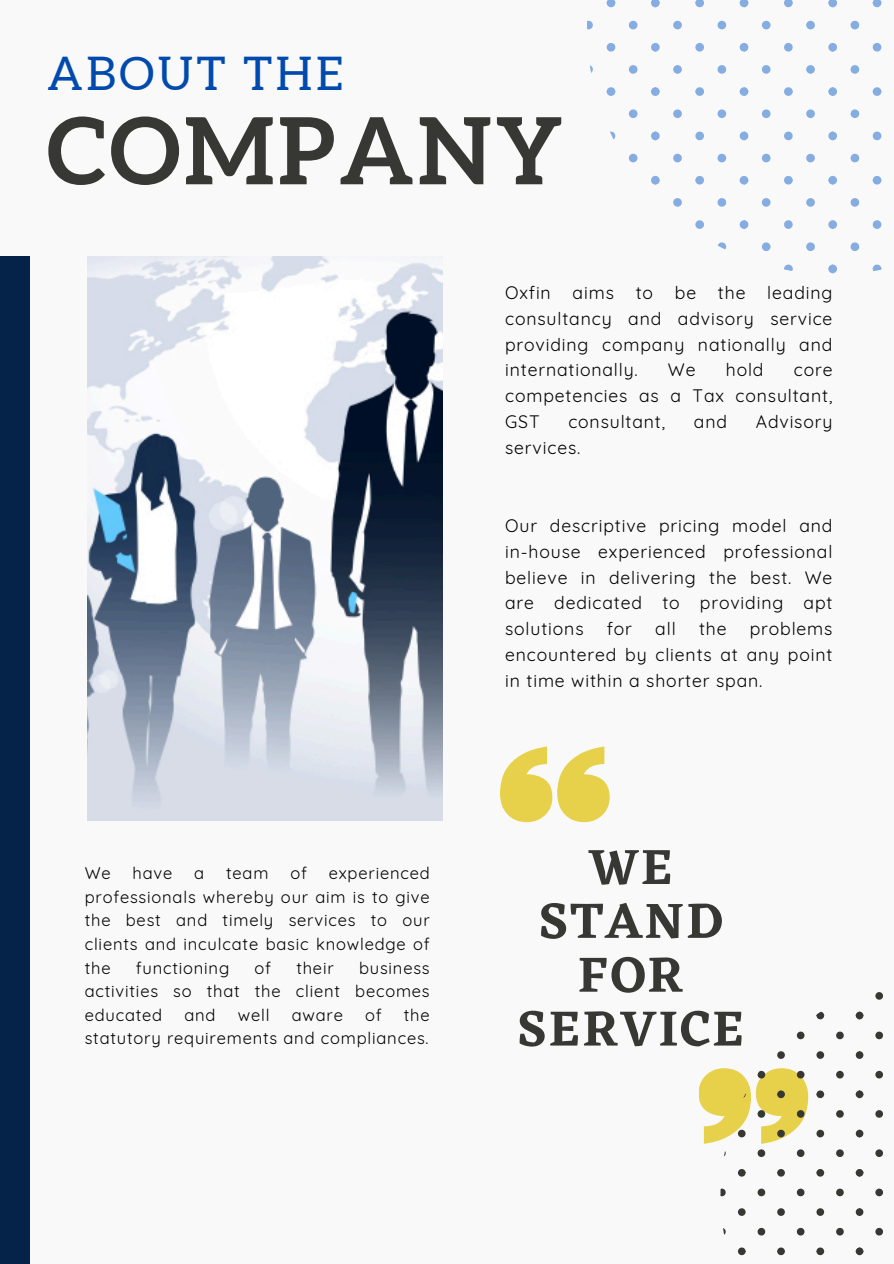
<style>
.page{position:relative;width:894px;height:1264px;background:#fff}
.page>*{position:absolute;margin:0;border:0;box-sizing:border-box;transform-origin:0 0}
.t1{font:700 92.7px "Aleo";letter-spacing:.04em;color:#373734}
.t2{font:600 51.45px/53.8px "Eczar";letter-spacing:.04em;color:#373734;text-align:center}
.t3{font:46.35px "Aleo";letter-spacing:.08em;color:#004aad}
.t4{font:17.55px/25.8px "Quicksand";letter-spacing:.05em;color:#000;text-align:justify}
.t5{font:16.5px/23.7px "Quicksand";letter-spacing:.05em;color:#000;text-align:justify}
</style>
<div class="page">
<div style="left:0;top:0;width:893px;height:1263px;background:#f9f9f9"></div>
<img style="left:87px;top:256px;width:355px;height:564px">
<div style="left:0;top:256px;width:29px;height:1007px;background:#052249"></div>
<svg style="left:872px;top:43px;width:9px;height:9px"></svg>
<svg style="left:850px;top:65px;width:8px;height:9px"></svg>
<svg style="left:850px;top:21px;width:8px;height:8px"></svg>
<svg style="left:872px;top:0;width:9px;height:7px"></svg>
<svg style="left:872px;top:132px;width:9px;height:8px"></svg>
<svg style="left:850px;top:154px;width:8px;height:8px"></svg>
<svg style="left:850px;top:109px;width:8px;height:9px"></svg>
<svg style="left:872px;top:87px;width:9px;height:9px"></svg>
<svg style="left:872px;top:220px;width:9px;height:9px"></svg>
<svg style="left:850px;top:242px;width:8px;height:9px"></svg>
<svg style="left:850px;top:198px;width:8px;height:9px"></svg>
<svg style="left:872px;top:176px;width:9px;height:8px"></svg>
<svg style="left:872px;top:264px;width:9px;height:7px"></svg>
<svg style="left:828px;top:43px;width:8px;height:9px"></svg>
<svg style="left:784px;top:43px;width:8px;height:9px"></svg>
<svg style="left:762px;top:65px;width:8px;height:9px"></svg>
<svg style="left:806px;top:65px;width:8px;height:9px"></svg>
<svg style="left:762px;top:21px;width:8px;height:8px"></svg>
<svg style="left:806px;top:21px;width:8px;height:8px"></svg>
<svg style="left:828px;top:0;width:8px;height:7px"></svg>
<svg style="left:784px;top:0;width:8px;height:7px"></svg>
<svg style="left:828px;top:132px;width:8px;height:8px"></svg>
<svg style="left:784px;top:132px;width:8px;height:8px"></svg>
<svg style="left:762px;top:154px;width:8px;height:8px"></svg>
<svg style="left:806px;top:154px;width:8px;height:8px"></svg>
<svg style="left:762px;top:109px;width:8px;height:9px"></svg>
<svg style="left:806px;top:109px;width:8px;height:9px"></svg>
<svg style="left:828px;top:87px;width:8px;height:9px"></svg>
<svg style="left:784px;top:87px;width:8px;height:9px"></svg>
<svg style="left:828px;top:220px;width:8px;height:9px"></svg>
<svg style="left:784px;top:220px;width:8px;height:9px"></svg>
<svg style="left:762px;top:242px;width:8px;height:9px"></svg>
<svg style="left:806px;top:242px;width:8px;height:9px"></svg>
<svg style="left:762px;top:198px;width:8px;height:9px"></svg>
<svg style="left:806px;top:198px;width:8px;height:9px"></svg>
<svg style="left:828px;top:176px;width:8px;height:8px"></svg>
<svg style="left:784px;top:176px;width:8px;height:8px"></svg>
<svg style="left:828px;top:264px;width:8px;height:9px"></svg>
<svg style="left:784px;top:264px;width:8px;height:7px"></svg>
<svg style="left:739px;top:43px;width:9px;height:9px"></svg>
<svg style="left:695px;top:43px;width:8px;height:9px"></svg>
<svg style="left:673px;top:65px;width:8px;height:9px"></svg>
<svg style="left:717px;top:65px;width:9px;height:9px"></svg>
<svg style="left:673px;top:21px;width:8px;height:8px"></svg>
<svg style="left:717px;top:21px;width:9px;height:8px"></svg>
<svg style="left:739px;top:0;width:9px;height:7px"></svg>
<svg style="left:695px;top:0;width:8px;height:7px"></svg>
<svg style="left:739px;top:132px;width:9px;height:8px"></svg>
<svg style="left:695px;top:132px;width:8px;height:8px"></svg>
<svg style="left:673px;top:154px;width:8px;height:8px"></svg>
<svg style="left:717px;top:154px;width:9px;height:8px"></svg>
<svg style="left:673px;top:109px;width:8px;height:9px"></svg>
<svg style="left:717px;top:109px;width:9px;height:9px"></svg>
<svg style="left:739px;top:87px;width:9px;height:9px"></svg>
<svg style="left:695px;top:87px;width:8px;height:9px"></svg>
<svg style="left:739px;top:220px;width:9px;height:9px"></svg>
<svg style="left:695px;top:220px;width:8px;height:9px"></svg>
<svg style="left:717px;top:242px;width:9px;height:8px"></svg>
<svg style="left:673px;top:198px;width:8px;height:9px"></svg>
<svg style="left:717px;top:198px;width:9px;height:9px"></svg>
<svg style="left:739px;top:176px;width:9px;height:8px"></svg>
<svg style="left:695px;top:176px;width:8px;height:8px"></svg>
<svg style="left:651px;top:43px;width:8px;height:9px"></svg>
<svg style="left:606px;top:43px;width:9px;height:9px"></svg>
<svg style="left:590px;top:65px;width:2px;height:8px"></svg>
<svg style="left:628px;top:65px;width:9px;height:9px"></svg>
<svg style="left:587px;top:21px;width:5px;height:8px"></svg>
<svg style="left:628px;top:21px;width:9px;height:8px"></svg>
<svg style="left:651px;top:0;width:8px;height:7px"></svg>
<svg style="left:606px;top:0;width:9px;height:7px"></svg>
<svg style="left:651px;top:132px;width:8px;height:8px"></svg>
<svg style="left:610px;top:132px;width:5px;height:8px"></svg>
<svg style="left:628px;top:154px;width:9px;height:8px"></svg>
<svg style="left:628px;top:109px;width:9px;height:9px"></svg>
<svg style="left:651px;top:87px;width:8px;height:9px"></svg>
<svg style="left:606px;top:87px;width:9px;height:9px"></svg>
<svg style="left:651px;top:176px;width:8px;height:8px"></svg>
<svg style="left:500px;top:746px;width:109px;height:76px"></svg>
<svg style="left:875px;top:992px;width:7px;height:7px"></svg>
<svg style="left:875px;top:1070px;width:7px;height:8px"></svg>
<svg style="left:875px;top:1031px;width:7px;height:8px"></svg>
<svg style="left:875px;top:1149px;width:7px;height:7px"></svg>
<svg style="left:875px;top:1110px;width:7px;height:7px"></svg>
<svg style="left:875px;top:1227px;width:7px;height:8px"></svg>
<svg style="left:875px;top:1188px;width:7px;height:8px"></svg>
<svg style="left:855px;top:1051px;width:8px;height:7px"></svg>
<svg style="left:816px;top:1051px;width:7px;height:7px"></svg>
<svg style="left:836px;top:1070px;width:7px;height:8px"></svg>
<svg style="left:796px;top:1031px;width:8px;height:8px"></svg>
<svg style="left:836px;top:1031px;width:7px;height:8px"></svg>
<svg style="left:855px;top:1011px;width:8px;height:8px"></svg>
<svg style="left:816px;top:1011px;width:7px;height:8px"></svg>
<svg style="left:855px;top:1129px;width:8px;height:8px"></svg>
<svg style="left:816px;top:1129px;width:7px;height:8px"></svg>
<svg style="left:796px;top:1149px;width:8px;height:7px"></svg>
<svg style="left:836px;top:1149px;width:7px;height:7px"></svg>
<svg style="left:836px;top:1110px;width:7px;height:7px"></svg>
<svg style="left:855px;top:1090px;width:8px;height:8px"></svg>
<svg style="left:816px;top:1090px;width:7px;height:8px"></svg>
<svg style="left:855px;top:1208px;width:8px;height:7px"></svg>
<svg style="left:816px;top:1208px;width:7px;height:7px"></svg>
<svg style="left:796px;top:1227px;width:8px;height:8px"></svg>
<svg style="left:836px;top:1227px;width:7px;height:8px"></svg>
<svg style="left:796px;top:1188px;width:8px;height:8px"></svg>
<svg style="left:836px;top:1188px;width:7px;height:8px"></svg>
<svg style="left:855px;top:1169px;width:8px;height:7px"></svg>
<svg style="left:816px;top:1169px;width:7px;height:7px"></svg>
<svg style="left:855px;top:1247px;width:8px;height:8px"></svg>
<svg style="left:816px;top:1247px;width:7px;height:8px"></svg>
<svg style="left:777px;top:1051px;width:7px;height:7px"></svg>
<svg style="left:757px;top:1149px;width:8px;height:7px"></svg>
<svg style="left:699px;top:1068px;width:109px;height:75px"></svg>
<svg style="left:777px;top:1208px;width:7px;height:7px"></svg>
<svg style="left:738px;top:1208px;width:7px;height:7px"></svg>
<svg style="left:723px;top:1228px;width:2px;height:7px"></svg>
<svg style="left:757px;top:1227px;width:8px;height:8px"></svg>
<svg style="left:720px;top:1188px;width:5px;height:8px"></svg>
<svg style="left:757px;top:1188px;width:8px;height:8px"></svg>
<svg style="left:777px;top:1169px;width:7px;height:7px"></svg>
<svg style="left:738px;top:1169px;width:7px;height:7px"></svg>
<svg style="left:777px;top:1247px;width:7px;height:8px"></svg>
<svg style="left:737px;top:1247px;width:8px;height:8px"></svg>
<p class="t3" style="left:47px;top:47px;width:298px">ABOUT THE</p>
<p class="t1" style="left:47px;top:97px;width:517px">COMPANY</p>
<h3 class="t4" style="left:505px;top:279px;width:329px">Oxfin aims to be the leading consultancy and advisory service providing company nationally and internationally.</h3>
<h3 class="t4" style="left:667px;top:357px;width:29px">We</h3>
<h3 class="t4" style="left:725px;top:357px;width:39px">hold</h3>
<h3 class="t4" style="left:505px;top:357px;width:329px;text-indent:288px">core competencies as a Tax consultant, GST</h3>
<h3 class="t4" style="left:568px;top:409px;width:98px">consultant,</h3>
<h3 class="t4" style="left:693px;top:409px;width:35px">and</h3>
<h3 class="t4" style="left:755px;top:409px;width:78px">Advisory</h3>
<h3 class="t4" style="left:505px;top:434px;width:77px">services.</h3>
<p class="t5" style="left:85px;top:861px;width:346px;text-indent:244px">experienced professionals whereby our aim is to give the best and timely services to our clients and inculcate basic knowledge of the</p>
<p class="t5" style="left:85px;top:861px;width:27px">We</p>
<p class="t5" style="left:132px;top:861px;width:41px">have</p>
<p class="t5" style="left:194px;top:861px;width:11px">a</p>
<p class="t5" style="left:226px;top:861px;width:44px">team</p>
<p class="t5" style="left:290px;top:861px;width:18px">of</p>
<p class="t5" style="left:136px;top:955px;width:95px">functioning</p>
<p class="t5" style="left:254px;top:955px;width:18px">of</p>
<p class="t5" style="left:296px;top:955px;width:39px">their</p>
<p class="t5" style="left:85px;top:955px;width:346px;text-indent:274px">business activities so that the client becomes educated</p>
<p class="t5" style="left:85px;top:1002px;width:346px;text-align:right">the<br>statutory requirements and compliances.</p>
<p class="t5" style="left:184px;top:1002px;width:33px">and</p>
<p class="t5" style="left:238px;top:1002px;width:33px">well</p>
<p class="t5" style="left:291px;top:1002px;width:53px">aware</p>
<p class="t5" style="left:365px;top:1002px;width:18px">of</p>
<h1 class="t4" style="left:505px;top:512px;width:329px">Our descriptive pricing model and in-house experienced professional believe in delivering the best. We are dedicated to providing apt solutions</h1>
<h1 class="t4" style="left:505px;top:616px;width:329px;text-indent:244px">problems encountered by clients at any point in time within a shorter span.</h1>
<h1 class="t4" style="left:606px;top:616px;width:27px">for</h1>
<h1 class="t4" style="left:655px;top:616px;width:22px">all</h1>
<h1 class="t4" style="left:698px;top:616px;width:29px">the</h1>
<p class="t2" style="left:517px;top:839px;width:228px">WE<br>STAND<br>FOR<br>SERVICE</p>
</div>
